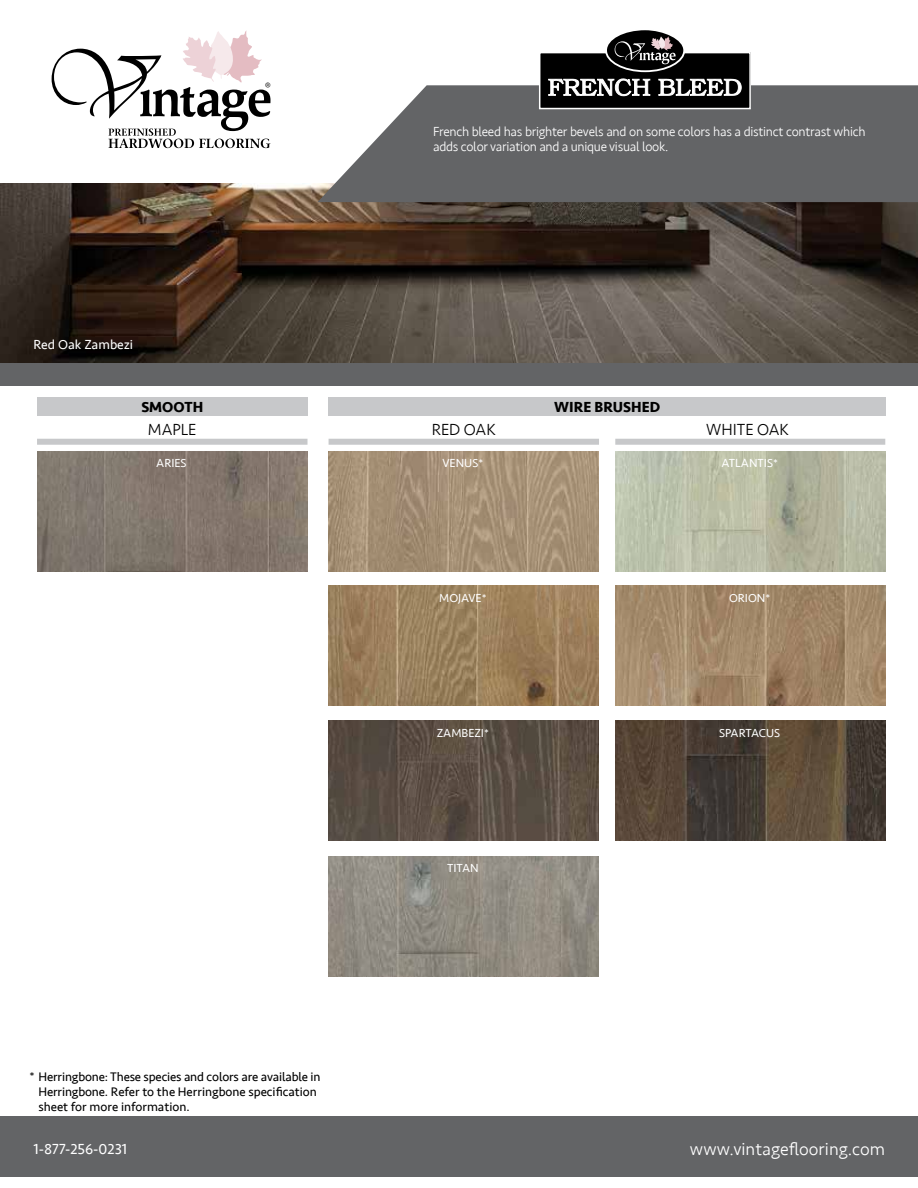
<style>
.page{position:relative;width:918px;height:1188px;background:#fff}
.page>*{position:absolute;margin:0;border:0;box-sizing:border-box;transform-origin:0 0}
.t1{font:300 18px "Seravek";color:#fff}
.t2{font:300 16.5px "Seravek";color:#000}
.t3{font:700 15px "Seravek";color:#000}
.t4{font:15px "Seravek";color:#fff}
.t5{font:300 13.5px/15px "Seravek";letter-spacing:-.02em;color:#fff}
.t6{font:13.5px "Seravek";color:#fff}
.t7{font:12.75px/15px "Seravek";letter-spacing:-.01em;color:#000}
.t8{font:12px "Seravek";color:#fff}
.t9{font:10.95px "Myriad";color:#000}
</style>
<div class="page">
<div style="left:0;top:359px;width:918px;height:27px;background:#636466"></div>
<div style="left:1px;top:1117px;width:917px;height:60px;background:#636466"></div>
<svg style="left:52px;top:30px;width:218px;height:118px"></svg>
<img style="left:0;top:184px;width:918px;height:179px">
<svg style="left:318px;top:85px;width:600px;height:117px;background:#737475"></svg>
<div style="left:540px;top:52px;width:211px;height:56px;background:#000"></div>
<div style="left:539px;top:52px;width:212px;height:57px;border:2px solid #fff"></div>
<svg style="left:606px;top:29px;width:78px;height:42px"></svg>
<div style="left:605px;top:28px;width:80px;height:44px;border:2px solid #fff;border-radius:50%"></div>
<svg style="left:615px;top:36px;width:61px;height:28px"></svg>
<svg style="left:548px;top:78px;width:103px;height:19px"></svg>
<svg style="left:658px;top:78px;width:84px;height:18px"></svg>
<img style="left:37px;top:451px;width:270px;height:120px">
<img style="left:329px;top:451px;width:269px;height:120px">
<img style="left:329px;top:586px;width:269px;height:120px">
<img style="left:329px;top:721px;width:269px;height:120px">
<img style="left:329px;top:856px;width:269px;height:120px">
<img style="left:615px;top:451px;width:270px;height:120px">
<img style="left:615px;top:586px;width:270px;height:120px">
<img style="left:615px;top:721px;width:270px;height:120px">
<div style="left:37px;top:439px;width:271px;height:6px;background:#c7c8ca"></div>
<div style="left:329px;top:439px;width:270px;height:6px;background:#c7c8ca"></div>
<div style="left:615px;top:439px;width:270px;height:6px;background:#c7c8ca"></div>
<div style="left:37px;top:397px;width:271px;height:18px;background:#c7c8ca"></div>
<div style="left:329px;top:397px;width:557px;height:18px;background:#c7c8ca"></div>
<p class="t9" style="left:265px;top:80px;width:7px">®</p>
<p class="t5" style="left:433px;top:124px;width:434px">French bleed has brighter bevels and on some colors has a distinct contrast which adds color variation and a unique visual look.</p>
<p class="t6" style="left:33px;top:335px;width:101px">Red Oak Zambezi</p>
<p class="t3" style="left:141px;top:395px;width:63px">SMOOTH</p>
<p class="t3" style="left:554px;top:395px;width:107px">WIRE BRUSHED</p>
<p class="t2" style="left:148px;top:420px;width:50px">MAPLE</p>
<p class="t2" style="left:432px;top:420px;width:65px">RED OAK</p>
<p class="t2" style="left:706px;top:420px;width:84px">WHITE OAK</p>
<p class="t8" style="left:156px;top:454px;width:32px">ARIES</p>
<p class="t8" style="left:443px;top:454px;width:42px">VENUS*</p>
<p class="t8" style="left:721px;top:454px;width:58px">ATLANTIS*</p>
<p class="t8" style="left:439px;top:588px;width:49px">MOJAVE*</p>
<p class="t8" style="left:437px;top:724px;width:54px">ZAMBEZI*</p>
<p class="t8" style="left:729px;top:588px;width:43px">ORION*</p>
<p class="t8" style="left:719px;top:724px;width:63px">SPARTACUS</p>
<p class="t8" style="left:447px;top:859px;width:33px">TITAN</p>
<p class="t7" style="left:39px;top:1070px;width:283px;text-indent:-9px">* Herringbone: These species and colors are available in<br>Herringbone. Refer to the Herringbone specification sheet for more information.</p>
<p class="t4" style="left:33px;top:1137px;width:95px">1-877-256-0231</p>
<h1 class="t1" style="left:690px;top:1139px;width:197px">www.vintageflooring.com</h1>
</div>
